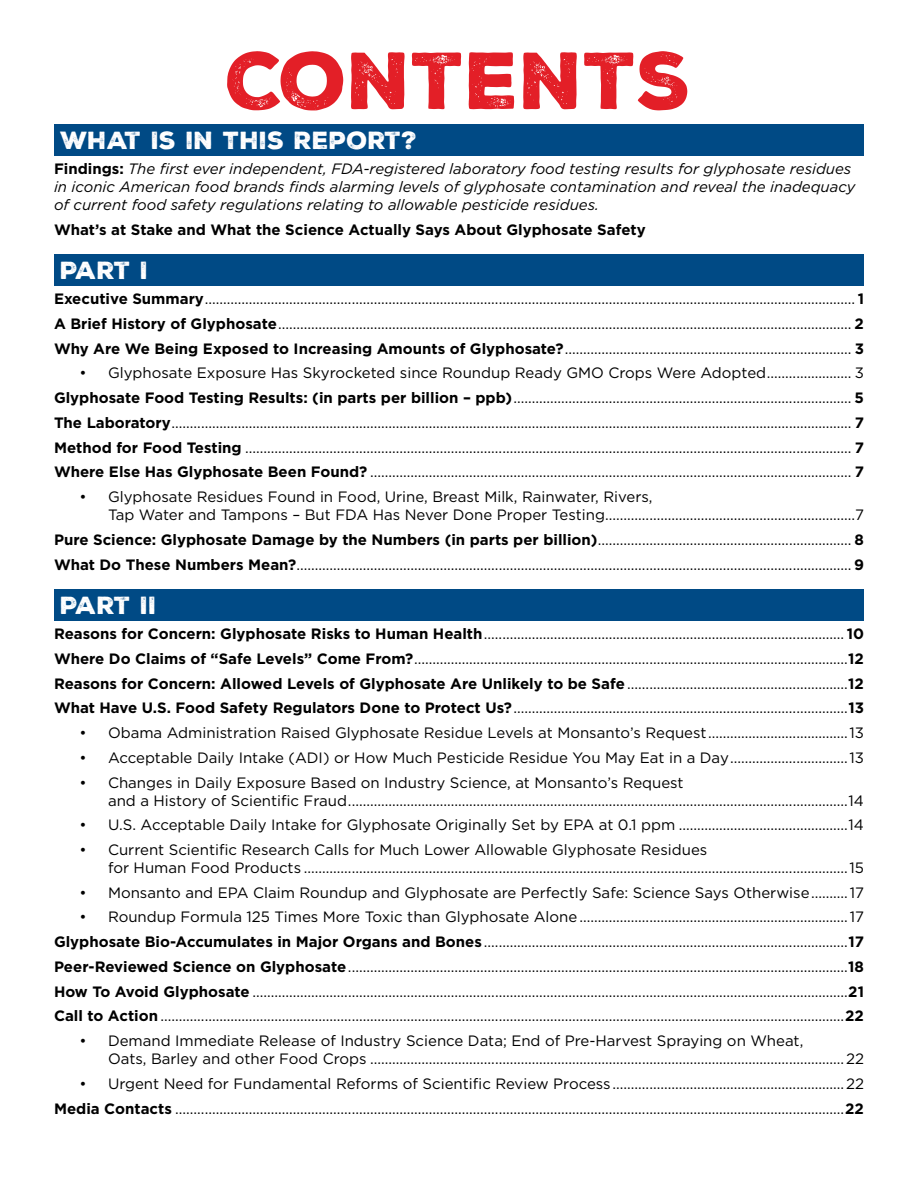
<style>
.page{position:relative;width:918px;height:1188px;background:#fff}
.page>*{position:absolute;margin:0;border:0;box-sizing:border-box;transform-origin:0 0}
.t1{font:78px "Nexa Rust Sans Black 01";color:#e31f27}
.t2{font:24px "Nexa Rust Sans Black 01";color:#fff}
.t3{font:15px/24.8px "Gotham";color:#000}
.t4{font:italic 15px/18px "Gotham";color:#000}
.t5{font:700 15px "Gotham";color:#000}
.s1{font-weight:700;font-style:normal}
.s2{font-weight:700}
</style>
<div class="page">
<div style="left:54px;top:124px;width:810px;height:31px;background:#004a85"></div>
<div style="left:54px;top:254px;width:810px;height:31px;background:#004a85"></div>
<div style="left:54px;top:589px;width:810px;height:31px;background:#004a85"></div>
<h1 class="t1" style="left:226px;top:28px;width:467px">CONTENTS</h1>
<h2 class="t2" style="left:60px;top:124px;width:359px">WHAT IS IN THIS REPORT?</h2>
<p class="t4" style="left:54px;top:159px;width:803px"><span class="s1">Findings:</span> The first ever independent, FDA-registered laboratory food testing results for glyphosate residues in iconic American food brands finds alarming levels of glyphosate contamination and reveal the inadequacy of current food safety regulations relating to allowable pesticide residues.</p>
<p class="t5" style="left:54px;top:220px;width:593px">What’s at Stake and What the Science Actually Says About Glyphosate Safety</p>
<h2 class="t2" style="left:60px;top:254px;width:90px">PART I</h2>
<p class="t3" style="left:54px;top:286px;width:812px;text-align:justify"><span class="s2">Executive Summary</span>................................................................................................................................................................................. <span class="s2">1<br>A Brief History of Glyphosate</span>............................................................................................................................................................ <span class="s2">2<br>Why Are We Being Exposed to Increasing Amounts of Glyphosate?</span>.............................................................................. <span class="s2">3</span></p>
<p class="t3" style="left:54px;top:361px;width:811px;text-align:justify;text-indent:26px">• Glyphosate Exposure Has Skyrocketed since Roundup Ready GMO Crops Were Adopted....................... 3<br><span class="s2">Glyphosate Food Testing Results: (in parts per billion – ppb)</span>............................................................................................ <span class="s2">5<br>The Laboratory</span>......................................................................................................................................................................................... <span class="s2">7<br>Method for Food Testing</span> ..................................................................................................................................................................... <span class="s2">7<br>Where Else Has Glyphosate Been Found?</span> ................................................................................................................................... <span class="s2">7</span></p>
<p class="t3" style="left:108px;top:488px;width:758px;line-height:18px;text-indent:-28px">• Glyphosate Residues Found in Food, Urine, Breast Milk, Rainwater, Rivers,<br>Tap Water and Tampons – But FDA Has Never Done Proper Testing....................................................................7</p>
<p class="t3" style="left:54px;top:527px;width:812px"><span class="s2">Pure Science: Glyphosate Damage by the Numbers (in parts per billion)</span>..................................................................... <span class="s2">8<br>What Do These Numbers Mean?</span>....................................................................................................................................................... <span class="s2">9</span></p>
<h2 class="t2" style="left:60px;top:589px;width:98px">PART II</h2>
<p class="t3" style="left:54px;top:621px;width:811px;text-align:justify"><span class="s2">Reasons for Concern: Glyphosate Risks to Human Health</span>.................................................................................................. <span class="s2">10<br>Where Do Claims of “Safe Levels” Come From?</span>......................................................................................................................<span class="s2">12<br>Reasons for Concern: Allowed Levels of Glyphosate Are Unlikely to be Safe</span> ............................................................<span class="s2">12<br>What Have U.S. Food Safety Regulators Done to Protect Us?</span>...........................................................................................<span class="s2">13</span></p>
<p class="t3" style="left:80px;top:720px;width:786px">• Obama Administration Raised Glyphosate Residue Levels at Monsanto’s Request......................................13</p>
<p class="t3" style="left:80px;top:745px;width:786px">• Acceptable Daily Intake (ADI) or How Much Pesticide Residue You May Eat in a Day................................13</p>
<p class="t3" style="left:108px;top:773px;width:757px;line-height:18px;text-indent:-28px">• Changes in Daily Exposure Based on Industry Science, at Monsanto’s Request<br>and a History of Scientific Fraud........................................................................................................................................14</p>
<p class="t3" style="left:80px;top:812px;width:786px">• U.S. Acceptable Daily Intake for Glyphosate Originally Set by EPA at 0.1 ppm ..............................................14</p>
<p class="t3" style="left:108px;top:841px;width:758px;line-height:18px;text-indent:-28px">• Current Scientific Research Calls for Much Lower Allowable Glyphosate Residues<br>for Human Food Products ....................................................................................................................................................15</p>
<p class="t3" style="left:80px;top:880px;width:786px">• Monsanto and EPA Claim Roundup and Glyphosate are Perfectly Safe: Science Says Otherwise..........17</p>
<p class="t3" style="left:54px;top:905px;width:812px;text-align:justify;text-indent:26px">• Roundup Formula 125 Times More Toxic than Glyphosate Alone.........................................................................17<br><span class="s2">Glyphosate Bio-Accumulates in Major Organs and Bones</span> ...................................................................................................<span class="s2">17<br>Peer-Reviewed Science on Glyphosate</span>........................................................................................................................................<span class="s2">18<br>How To Avoid Glyphosate</span> ..................................................................................................................................................................<span class="s2">21<br>Call to Action</span> ..........................................................................................................................................................................................<span class="s2">22</span></p>
<p class="t3" style="left:108px;top:1032px;width:757px;line-height:18px;text-indent:-28px">• Demand Immediate Release of Industry Science Data; End of Pre-Harvest Spraying on Wheat,<br>Oats, Barley and other Food Crops .................................................................................................................................22</p>
<p class="t3" style="left:54px;top:1071px;width:812px;text-align:right">• Urgent Need for Fundamental Reforms of Scientific Review Process...............................................................22<br><span class="s2">Media Contacts</span> ......................................................................................................................................................................................<span class="s2">22</span></p>
</div>
